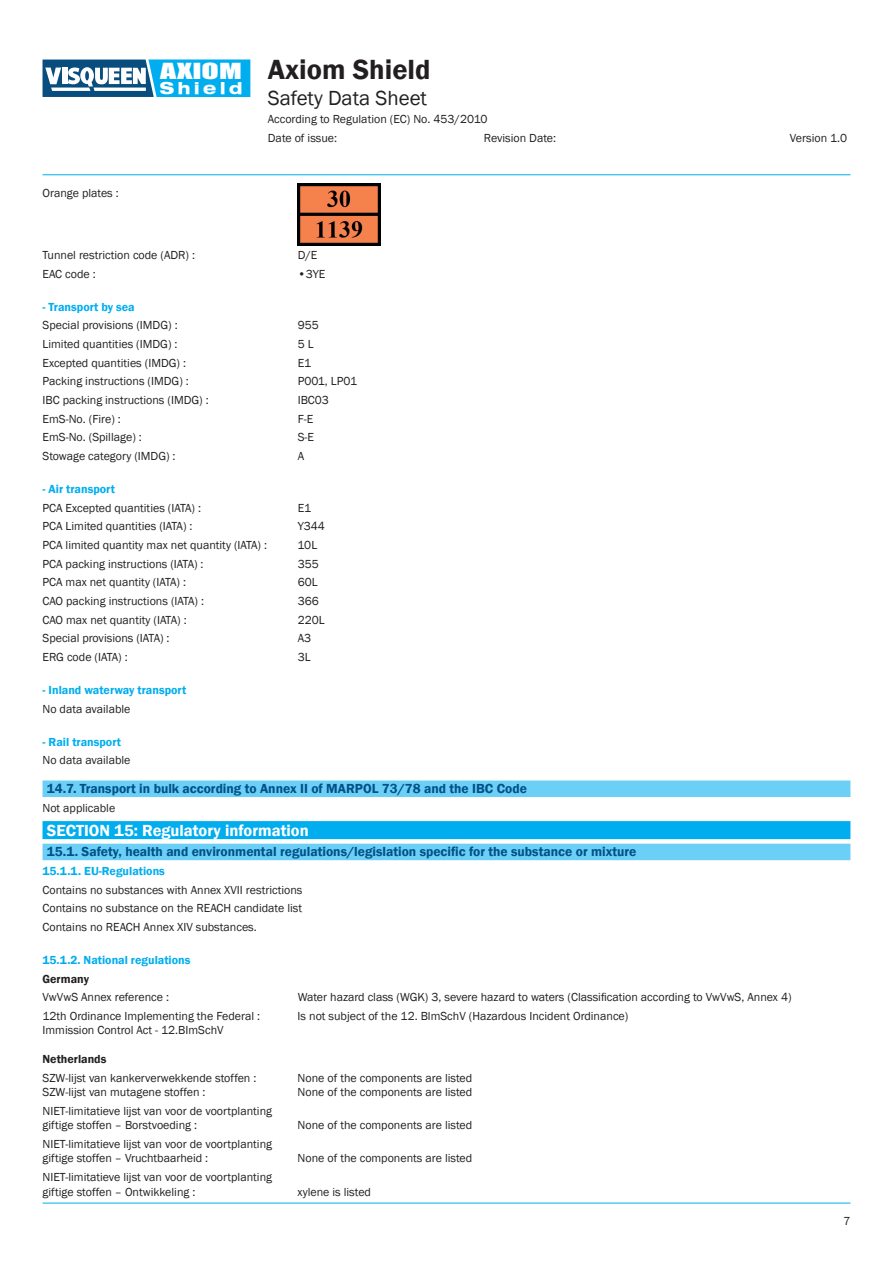
<style>
.page{position:relative;width:893px;height:1263px;background:#fff}
.page>*{position:absolute;margin:0;border:0;box-sizing:border-box;transform-origin:0 0}
.t1{font:600 28.5px "Franklin Gothic";color:#231f20}
.t2{font:21px "Franklin Gothic";color:#231f20}
.t3{font:20.4px "Impact";color:#fff;scale:1.56 1}
.t4{font:800 expanded 16.65px "Helvetica Neue LT";letter-spacing:.22em;color:#fff}
.Navy_Rule{font:600 16.5px "Franklin Gothic";color:#fff}
.Cyan_Rule{font:600 13.5px "Franklin Gothic";color:#015087}
.General_Paragraph{font:12px/14.4px "Franklin Gothic";color:#231f20}
.General_Paragraph-2{font:600 12px "Franklin Gothic";color:#00aeef}
.General_Paragraph-3{font:600 12px "Franklin Gothic";color:#231f20}
</style>
<div class="page">
<svg style="left:43px;top:60px;width:207px;height:37px"></svg>
<hr style="left:43px;top:174px;width:807px;height:1px;background:#00aeef">
<hr style="left:43px;top:1203px;width:807px;height:1px;background:#00aeef">
<div style="left:43px;top:780px;width:807px;height:17px;background:#6bcff6"></div>
<div style="left:43px;top:821px;width:807px;height:18px;background:#00aeef"></div>
<div style="left:43px;top:844px;width:807px;height:16px;background:#6bcff6"></div>
<img style="left:297px;top:183px;width:83px;height:63px">
<p class="General_Paragraph" style="left:43px;top:186px;width:78px">Orange plates :</p>
<h3 class="t3" style="left:160px;top:55px;width:54px">AXIOM</h3>
<h3 class="t4" style="left:160px;top:77px;width:84px">Shield</h3>
<h1 class="t1" style="left:268px;top:52px;width:164px">Axiom Shield</h1>
<h2 class="t2" style="left:268px;top:85px;width:161px">Safety Data Sheet</h2>
<p class="General_Paragraph" style="left:268px;top:110px;width:221px;line-height:18.6px">According to Regulation (EC) No. 453/2010<br>Date of issue:</p>
<p class="General_Paragraph" style="left:484px;top:131px;width:74px">Revision Date:</p>
<p class="General_Paragraph" style="left:790px;top:131px;width:59px">Version 1.0</p>
<p class="General_Paragraph" style="left:43px;top:248px;width:154px">Tunnel restriction code (ADR) :</p>
<p class="General_Paragraph" style="left:298px;top:248px;width:21px">D/E</p>
<p class="General_Paragraph" style="left:43px;top:267px;width:55px">EAC code :</p>
<p class="General_Paragraph" style="left:298px;top:267px;width:29px">•3YE</p>
<p class="General_Paragraph-2" style="left:43px;top:299px;width:94px">- Transport by sea</p>
<p class="General_Paragraph" style="left:43px;top:318px;width:137px">Special provisions (IMDG) :</p>
<p class="General_Paragraph" style="left:298px;top:318px;width:23px">955</p>
<p class="General_Paragraph" style="left:43px;top:337px;width:137px">Limited quantities (IMDG) :</p>
<p class="General_Paragraph" style="left:298px;top:337px;width:17px">5L</p>
<p class="General_Paragraph" style="left:43px;top:356px;width:145px">Excepted quantities (IMDG) :</p>
<p class="General_Paragraph" style="left:298px;top:356px;width:15px">E1</p>
<p class="General_Paragraph" style="left:43px;top:374px;width:148px">Packing instructions (IMDG) :</p>
<p class="General_Paragraph" style="left:298px;top:374px;width:61px">P001, LP01</p>
<p class="General_Paragraph" style="left:43px;top:393px;width:168px">IBC packing instructions (IMDG) :</p>
<p class="General_Paragraph" style="left:298px;top:393px;width:33px">IBC03</p>
<p class="General_Paragraph" style="left:43px;top:412px;width:80px">EmS-No. (Fire) :</p>
<p class="General_Paragraph" style="left:298px;top:412px;width:17px">F-E</p>
<p class="General_Paragraph" style="left:43px;top:430px;width:101px">EmS-No. (Spillage) :</p>
<p class="General_Paragraph" style="left:298px;top:430px;width:18px">S-E</p>
<p class="General_Paragraph" style="left:43px;top:449px;width:135px">Stowage category (IMDG) :</p>
<p class="General_Paragraph" style="left:298px;top:449px;width:8px">A</p>
<p class="General_Paragraph-2" style="left:43px;top:482px;width:74px">- Air transport</p>
<p class="General_Paragraph" style="left:43px;top:501px;width:160px">PCA Excepted quantities (IATA) :</p>
<p class="General_Paragraph" style="left:298px;top:501px;width:15px">E1</p>
<p class="General_Paragraph" style="left:43px;top:519px;width:151px">PCA Limited quantities (IATA) :</p>
<p class="General_Paragraph" style="left:298px;top:519px;width:29px">Y344</p>
<p class="General_Paragraph" style="left:43px;top:538px;width:226px">PCA limited quantity max net quantity (IATA) :</p>
<p class="General_Paragraph" style="left:298px;top:538px;width:21px">10L</p>
<p class="General_Paragraph" style="left:43px;top:557px;width:163px">PCA packing instructions (IATA) :</p>
<p class="General_Paragraph" style="left:298px;top:557px;width:23px">355</p>
<p class="General_Paragraph" style="left:43px;top:575px;width:145px">PCA max net quantity (IATA) :</p>
<p class="General_Paragraph" style="left:298px;top:575px;width:21px">60L</p>
<p class="General_Paragraph" style="left:43px;top:594px;width:163px">CAO packing instructions (IATA) :</p>
<p class="General_Paragraph" style="left:298px;top:594px;width:23px">366</p>
<p class="General_Paragraph" style="left:43px;top:613px;width:146px">CAO max net quantity (IATA) :</p>
<p class="General_Paragraph" style="left:298px;top:613px;width:28px">220L</p>
<p class="General_Paragraph" style="left:43px;top:631px;width:129px">Special provisions (IATA) :</p>
<p class="General_Paragraph" style="left:298px;top:631px;width:15px">A3</p>
<p class="General_Paragraph" style="left:43px;top:650px;width:87px">ERG code (IATA) :</p>
<p class="General_Paragraph" style="left:298px;top:650px;width:14px">3L</p>
<p class="General_Paragraph-2" style="left:43px;top:682px;width:145px">- Inland waterway transport</p>
<p class="General_Paragraph" style="left:43px;top:702px;width:89px">No data available</p>
<p class="General_Paragraph-2" style="left:43px;top:734px;width:80px">- Rail transport</p>
<p class="General_Paragraph" style="left:43px;top:753px;width:89px">No data available</p>
<p class="Cyan_Rule" style="left:47px;top:780px;width:482px">14.7. Transport in bulk according to Annex II of MARPOL 73/78 and the IBC Code</p>
<p class="General_Paragraph" style="left:43px;top:801px;width:74px">Not applicable</p>
<p class="Navy_Rule" style="left:47px;top:820px;width:263px">SECTION 15: Regulatory information</p>
<p class="Cyan_Rule" style="left:47px;top:844px;width:591px">15.1. Safety, health and environmental regulations/legislation specific for the substance or mixture</p>
<p class="General_Paragraph-2" style="left:43px;top:864px;width:124px">15.1.1. EU-Regulations</p>
<p class="General_Paragraph" style="left:43px;top:883px;width:261px">Contains no substances with Annex XVII restrictions</p>
<p class="General_Paragraph" style="left:43px;top:901px;width:261px">Contains no substance on the REACH candidate list</p>
<p class="General_Paragraph" style="left:43px;top:920px;width:216px">Contains no REACH Annex XIV substances.</p>
<p class="General_Paragraph-2" style="left:43px;top:953px;width:149px">15.1.2. National regulations</p>
<p class="General_Paragraph-3" style="left:43px;top:971px;width:48px">Germany</p>
<p class="General_Paragraph" style="left:43px;top:990px;width:128px">VwVwS Annex reference :</p>
<p class="General_Paragraph" style="left:298px;top:990px;width:495px">Water hazard class (WGK) 3, severe hazard to waters (Classification according to VwVwS, Annex 4)</p>
<p class="General_Paragraph" style="left:43px;top:1009px;width:219px">12th Ordinance Implementing the Federal :</p>
<p class="General_Paragraph" style="left:298px;top:1009px;width:332px">Is not subject of the 12. BlmSchV (Hazardous Incident Ordinance)</p>
<p class="General_Paragraph" style="left:43px;top:1023px;width:183px">Immission Control Act - 12.BImSchV</p>
<p class="General_Paragraph-3" style="left:43px;top:1052px;width:65px">Netherlands</p>
<p class="General_Paragraph" style="left:43px;top:1071px;width:215px">SZW-lijst van kankerverwekkende stoffen :</p>
<p class="General_Paragraph" style="left:298px;top:1071px;width:176px">None of the components are listed</p>
<p class="General_Paragraph" style="left:43px;top:1085px;width:165px">SZW-lijst van mutagene stoffen :</p>
<p class="General_Paragraph" style="left:298px;top:1085px;width:176px">None of the components are listed</p>
<p class="General_Paragraph" style="left:43px;top:1104px;width:231px">NIET-limitatieve lijst van voor de voortplanting giftige stoffen – Borstvoeding :</p>
<p class="General_Paragraph" style="left:298px;top:1118px;width:176px">None of the components are listed</p>
<p class="General_Paragraph" style="left:43px;top:1137px;width:231px">NIET-limitatieve lijst van voor de voortplanting giftige stoffen – Vruchtbaarheid :</p>
<p class="General_Paragraph" style="left:43px;top:1170px;width:231px">NIET-limitatieve lijst van voor de voortplanting giftige stoffen – Ontwikkeling :</p>
<p class="General_Paragraph" style="left:298px;top:1151px;width:176px">None of the components are listed</p>
<p class="General_Paragraph" style="left:298px;top:1184px;width:75px">xylene is listed</p>
<p class="General_Paragraph" style="left:843px;top:1214px;width:9px">7</p>
</div>
